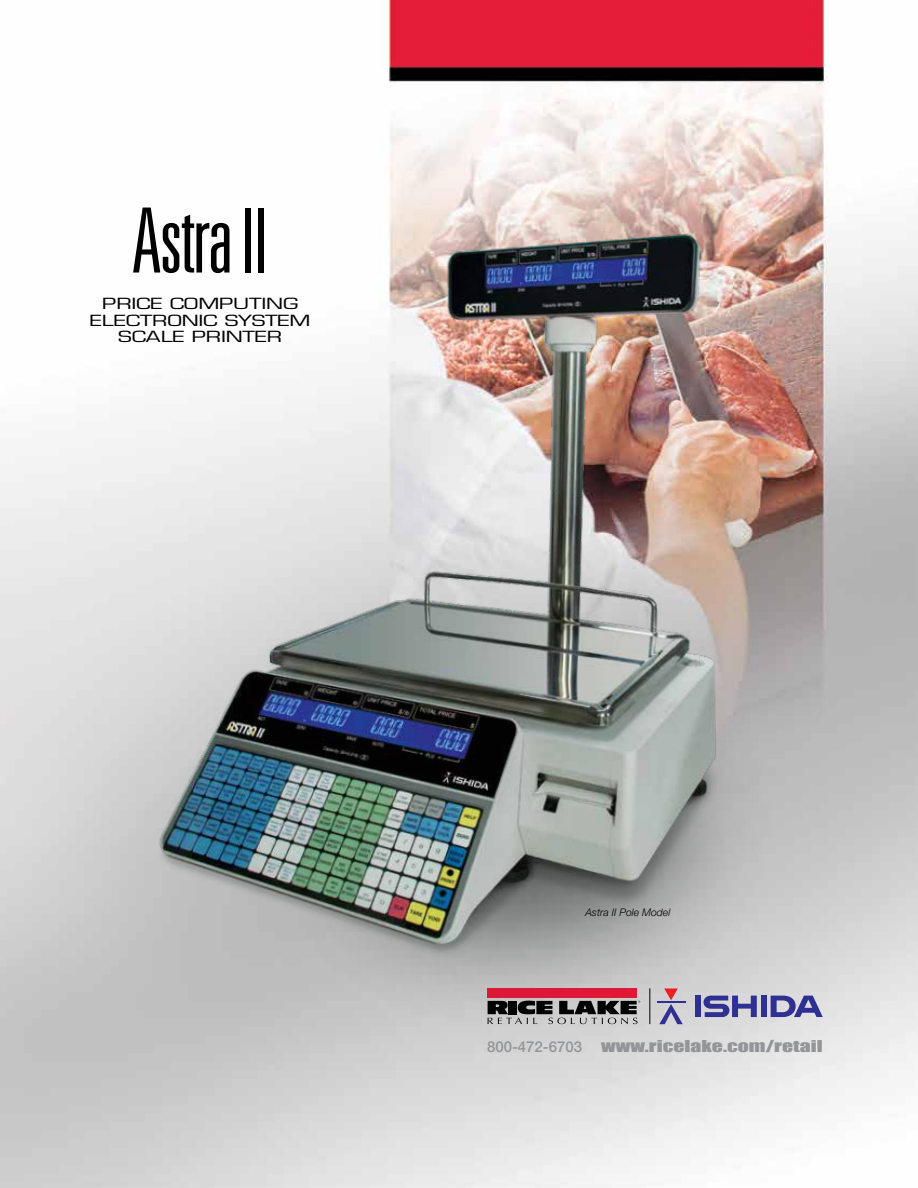
<style>
.page{position:relative;width:918px;height:1188px;background:#fff}
.page>*{position:absolute;margin:0;border:0;box-sizing:border-box;transform-origin:0 0}
.t1{font:300 ultra-condensed 90px "Univers LT Std";letter-spacing:-.025em;color:#000}
.t2{font:15px/16.5px "Eurostile LT Std";letter-spacing:-.01em;color:#000;text-align:center;scale:1.45 1}
.t3{font:15px "Impact";color:#939598;scale:1.45 1}
.t4{font:500 15px "Helvetica Neue LT Std";color:#939598}
.t5{font:italic 300 10.5px "Helvetica Neue LT Std";color:#000}
</style>
<div class="page">
<img style="left:0;top:0;width:918px;height:1188px">
<svg style="left:814px;top:996px;width:9px;height:21px"></svg>
<img style="left:104px;top:195px;width:710px;height:899px">
<h1 class="t1" style="left:132px;top:194px;width:138px">Astra II</h1>
<p class="t2" style="left:90px;top:296px;width:154px">PRICE COMPUTING<br>ELECTRONIC SYSTEM<br>SCALE PRINTER</p>
<p class="t5" style="left:585px;top:906px;width:86px">Astra II Pole Model</p>
<p class="t4" style="left:487px;top:1038px;width:97px">800-472-6703</p>
<p class="t3" style="left:601px;top:1035px;width:154px">www.ricelake.com/retail</p>
</div>
